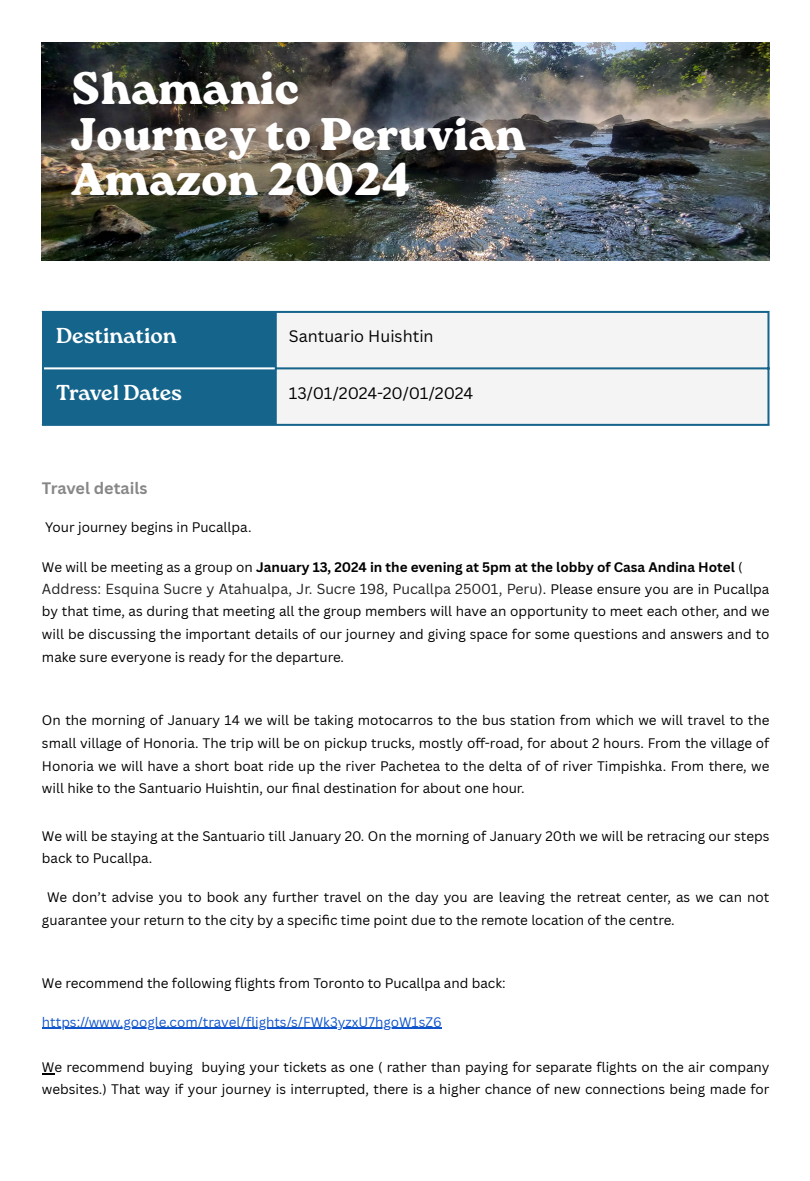
<style>
.page{position:relative;width:810px;height:1181px;background:#fff}
.page>*{position:absolute;margin:0;border:0;box-sizing:border-box;transform-origin:0 0}
.t1{font:800 45.6px/45.5px "Roca One";color:#fff}
.t2{font:700 21.6px "Roca One";color:#fff}
.t3{font:700 21.6px "Roca One";letter-spacing:-.02em;color:#fff}
.t4{font:16.2px "Canva Sans";color:#000}
.t5{font:700 16.2px "Canva Sans";color:#878787}
.t6{font:14.1px "Canva Sans";color:#202124}
.t7{font:13.5px/22.5px "Canva Sans";color:#000}
.t8{font:700 13.5px "Canva Sans";color:#000}
.t9{font:13.5px "Canva Sans";color:#15c}
.s1{font-weight:400}
.s2{font-size:13.5px;color:#000}
</style>
<div class="page">
<hr style="left:42px;top:1027px;width:400px;height:1px;background:#15c">
<svg style="left:42px;top:1073px;width:12px;height:1px"></svg>
<img style="left:42px;top:42px;width:727px;height:218px">
<div style="left:44px;top:313px;width:231px;height:111px;background:#15648b"></div>
<div style="left:277px;top:313px;width:490px;height:111px;background:#f4f4f4"></div>
<hr style="left:42px;top:313px;width:2px;height:111px;background:#15648b">
<hr style="left:275px;top:313px;width:2px;height:111px;background:#15648b">
<hr style="left:767px;top:313px;width:2px;height:111px;background:#15648b">
<hr style="left:42px;top:311px;width:727px;height:2px;background:#15648b">
<hr style="left:275px;top:367px;width:494px;height:2px;background:#15648b">
<hr style="left:42px;top:424px;width:727px;height:2px;background:#15648b">
<hr style="left:44px;top:367px;width:231px;height:2px;background:#fff">
<p class="t1" style="left:71px;top:66px;width:230px">Shamanic</p>
<p class="t1" style="left:71px;top:111px;width:456px">Journey to Peruvian<br>Amazon 20024</p>
<p class="t2" style="left:56px;top:323px;width:122px">Destination</p>
<p class="t4" style="left:289px;top:325px;width:146px">Santuario Huishtin</p>
<p class="t3" style="left:56px;top:379px;width:128px">Travel Dates</p>
<p class="t4" style="left:289px;top:381px;width:186px">13/01/2024-20/01/2024</p>
<h1 class="t5" style="left:42px;top:476px;width:107px">Travel details</h1>
<p class="t7" style="left:45px;top:516px;width:208px">Your journey begins in Pucallpa.</p>
<p class="t8" style="left:42px;top:557px;width:702px"><span class="s1">We will be meeting as a group on</span> January 13, 2024 in the evening at 5pm at the lobby of Casa Andina Hotel <span class="s1">(</span></p>
<p class="t6" style="left:42px;top:579px;width:729px">Address: Esquina Sucre y Atahualpa, Jr. Sucre 198, Pucallpa 25001, Peru)<span class="s2">. Please ensure you are in Pucallpa</span></p>
<p class="t7" style="left:42px;top:599px;width:729px;text-align:justify">by that time, as during that meeting all the group members will have an opportunity to meet each other, and we will be discussing the important details of our journey and giving space for some questions and answers and to make sure everyone is ready for the departure.</p>
<p class="t7" style="left:42px;top:709px;width:729px;text-align:justify">On the morning of January 14 we will be taking motocarros to the bus station from which we will travel to the small village of Honoria. The trip will be on pickup trucks, mostly off-road, for about 2 hours. From the village of Honoria we will have a short boat ride up the river Pachetea to the delta of of river Timpishka. From there, we will hike to the Santuario Huishtin, our fi nal destination for about one hour.</p>
<p class="t7" style="left:42px;top:824px;width:729px">We will be staying at the Santuario till January 20. On the morning of January 20th we will be retracing our steps back to Pucallpa.</p>
<p class="t7" style="left:42px;top:886px;width:729px;text-indent:5px">We don’t advise you to book any further travel on the day you are leaving the retreat center, as we can not guarantee your return to the city by a specifi c time point due to the remote location of the centre.</p>
<p class="t7" style="left:42px;top:971px;width:465px">We recommend the following flights from Toronto to Pucallpa and back:</p>
<p class="t9" style="left:42px;top:1012px;width:401px">https://www.google.com/travel/flights/s/FWk3yzxU7hgoW1sZ6</p>
<p class="t7" style="left:42px;top:1055px;width:729px">We recommend buying buying your tickets as one ( rather than paying for separate flights on the air company websites.) That way if your journey is interrupted, there is a higher chance of new connections being made for</p>
</div>
